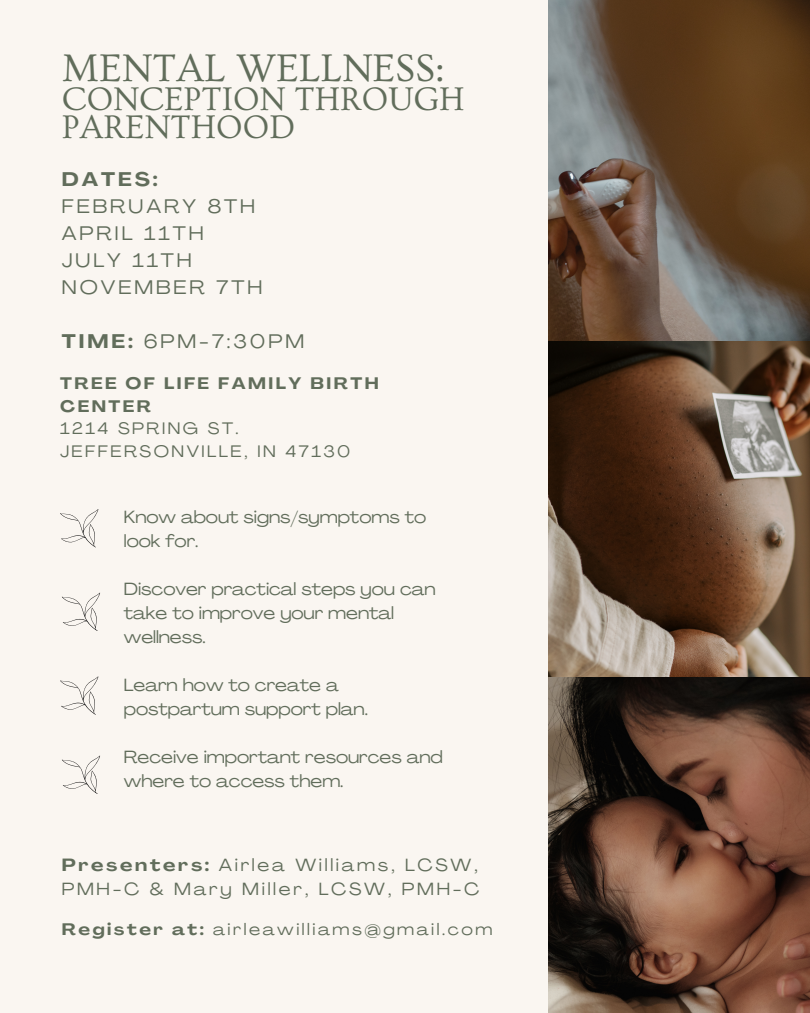
<style>
.page{position:relative;width:810px;height:1013px;background:#fff}
.page>*{position:absolute;margin:0;border:0;box-sizing:border-box;transform-origin:0 0}
.t1{font:40.3px "Ovo";color:#616d5b}
.t2{font:34.3px/28.5px "Ovo";color:#616d5b}
.t3{font:expanded 19.4px/27px "Agrandir";letter-spacing:.155em;color:#616d5b}
.t4{font:expanded 17.4px/24px "Agrandir";letter-spacing:-.005em;color:#616d5b}
.t5{font:expanded 17.4px/24px "Agrandir";letter-spacing:.155em;color:#616d5b}
.t6{font:expanded 16.4px/22.5px "Agrandir";letter-spacing:.155em;color:#616d5b}
.s1{font-weight:700}
</style>
<div class="page">
<div style="left:0;top:0;width:810px;height:1012px;background:#faf6f1"></div>
<img style="left:549px;top:676px;width:261px;height:336px">
<img style="left:549px;top:0;width:261px;height:676px">
<svg style="left:60px;top:509px;width:38px;height:38px"></svg>
<svg style="left:60px;top:676px;width:38px;height:38px"></svg>
<svg style="left:62px;top:592px;width:38px;height:39px"></svg>
<svg style="left:62px;top:755px;width:38px;height:38px"></svg>
<p class="t1" style="left:62px;top:46px;width:385px">MENTAL WELLNESS:</p>
<p class="t2" style="left:62px;top:85px;width:404px">CONCEPTION THROUGH<br>PARENTHOOD</p>
<h3 class="t3" style="left:62px;top:167px;width:202px"><span class="s1">DATES:<br></span>FEBRUARY 8TH<br>APRIL 11TH<br>JULY 11TH<br>NOVEMBER 7TH</h3>
<p class="t3" style="left:62px;top:329px;width:244px"><span class="s1">TIME:</span> 6PM-7:30PM</p>
<p class="t6" style="left:60px;top:374px;width:320px"><span class="s1">TREE OF LIFE FAMILY BIRTH<br>CENTER<br></span>1214 SPRING ST.<br>JEFFERSONVILLE, IN 47130</p>
<p class="t4" style="left:124px;top:507px;width:304px">Know about signs/symptoms to look for.</p>
<p class="t4" style="left:124px;top:579px;width:313px">Discover practical steps you can take to improve your mental wellness.</p>
<p class="t4" style="left:124px;top:675px;width:246px">Learn how to create a postpartum support plan.</p>
<p class="t4" style="left:124px;top:747px;width:320px">Receive important resources and where to access them.</p>
<p class="t5" style="left:62px;top:855px;width:419px"><span class="s1">Presenters:</span> Airlea Williams, LCSW,<br>PMH-C &amp; Mary Miller, LCSW, PMH-C</p>
<p class="t6" style="left:62px;top:919px;width:432px"><span class="s1">Register at:</span> airleawilliams@gmail.com</p>
</div>
